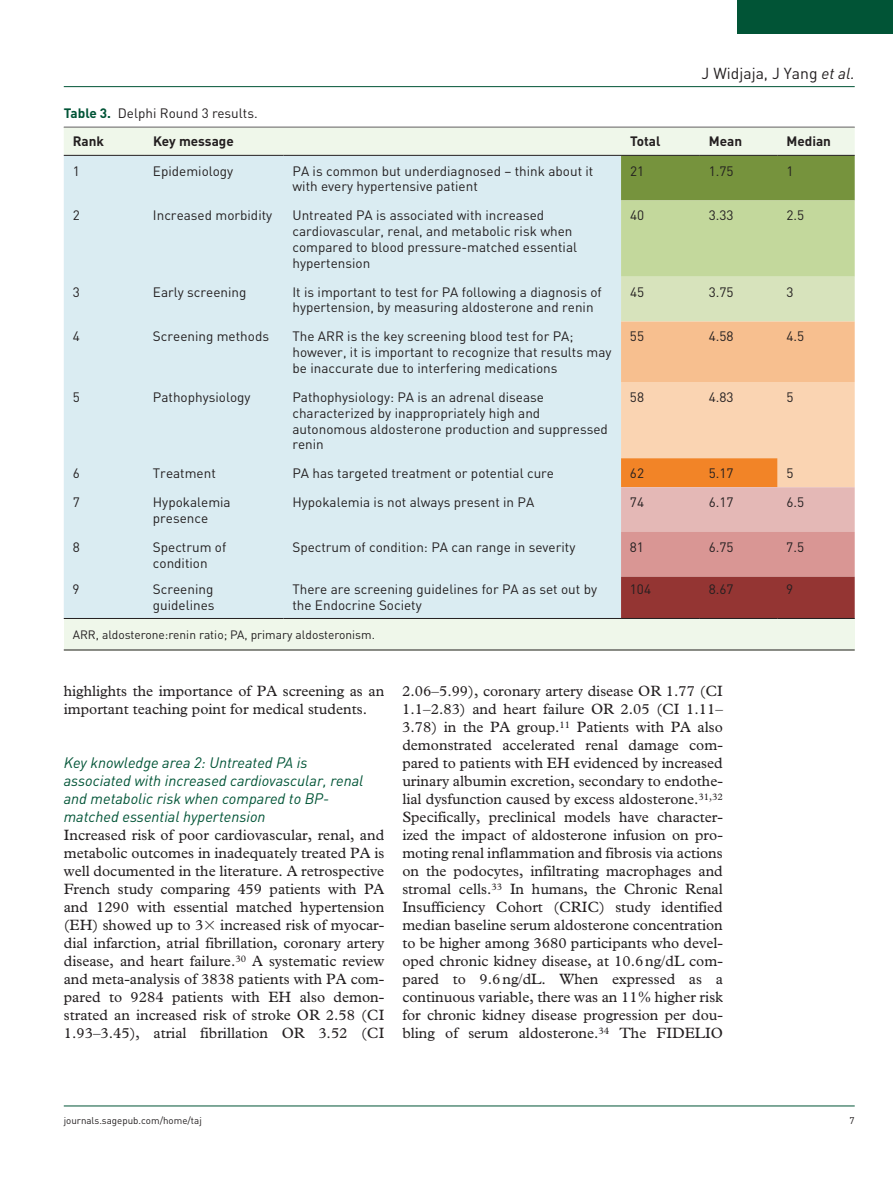
<style>
.page{position:relative;width:893px;height:1191px;background:#fff}
.page>*{position:absolute;margin:0;border:0;box-sizing:border-box;transform-origin:0 0}
.t1{font:15.75px "DIN";color:#231f20}
.t2{font:15px/18px "Plantin Std";color:#231f20;text-align:justify}
.t3{font:italic 15px/18px "DIN";color:#015436}
.t4{font:13.5px/15.8px "DIN";color:#231f20}
.t5{font:700 13.5px "DIN";color:#231f20}
.t6{font:12px "DIN";color:#231f20}
.t7{font:9.75px "DIN";color:#231f20}
.s1{font-style:italic}
.s2{font-weight:700;color:#015436}
.s3{font-weight:700}
</style>
<div class="page">
<hr style="left:64px;top:86px;width:791px;height:1px;background:#015436">
<hr style="left:64px;top:1105px;width:791px;height:1px;background:#015436">
<div style="left:738px;top:0;width:155px;height:34px;background:#015436"></div>
<div style="left:64px;top:618px;width:791px;height:32px;background:#eff7ea"></div>
<hr style="left:64px;top:127px;width:791px;height:1px;background:#231f20">
<hr style="left:64px;top:649px;width:791px;height:1px;background:#231f20">
<svg style="left:64px;top:128px;width:791px;height:490px;background:#d8dcd5"></svg>
<hr style="left:64px;top:155px;width:80px;height:1px;background:#231f20">
<hr style="left:144px;top:155px;width:140px;height:1px;background:#231f20">
<hr style="left:284px;top:155px;width:337px;height:1px;background:#231f20">
<hr style="left:621px;top:155px;width:79px;height:1px;background:#231f20">
<hr style="left:700px;top:155px;width:77px;height:1px;background:#231f20">
<hr style="left:777px;top:155px;width:78px;height:1px;background:#231f20">
<hr style="left:64px;top:618px;width:80px;height:1px;background:#231f20">
<hr style="left:144px;top:618px;width:140px;height:1px;background:#231f20">
<hr style="left:284px;top:618px;width:337px;height:1px;background:#231f20">
<hr style="left:621px;top:618px;width:79px;height:1px;background:#231f20">
<hr style="left:700px;top:618px;width:77px;height:1px;background:#231f20">
<hr style="left:777px;top:618px;width:78px;height:1px;background:#231f20">
<p class="t1" style="left:702px;top:63px;width:155px">J Widjaja, J Yang <span class="s1">et al.</span></p>
<p class="t4" style="left:73px;top:98px;width:186px;line-height:28.5px;text-indent:-9px"><span class="s2">Table 3.</span> Delphi Round 3 results.<br><span class="s3">Rank</span></p>
<p class="t5" style="left:153px;top:133px;width:82px">Key message</p>
<p class="t5" style="left:630px;top:133px;width:32px">Total</p>
<p class="t5" style="left:709px;top:133px;width:35px">Mean</p>
<p class="t5" style="left:786px;top:133px;width:46px">Median</p>
<p class="t4" style="left:73px;top:163px;width:9px">1</p>
<p class="t4" style="left:153px;top:163px;width:82px">Epidemiology</p>
<p class="t4" style="left:292px;top:163px;width:302px">PA is common but underdiagnosed – think about it with every hypertensive patient</p>
<p class="t4" style="left:630px;top:163px;width:16px">21</p>
<p class="t4" style="left:709px;top:163px;width:26px">1.75</p>
<p class="t4" style="left:786px;top:163px;width:9px">1</p>
<p class="t4" style="left:73px;top:207px;width:9px">2</p>
<p class="t4" style="left:153px;top:207px;width:121px">Increased morbidity</p>
<p class="t4" style="left:292px;top:207px;width:286px">Untreated PA is associated with increased cardiovascular, renal, and metabolic risk when compared to blood pressure-matched essential hypertension</p>
<p class="t4" style="left:630px;top:207px;width:16px">40</p>
<p class="t4" style="left:709px;top:207px;width:26px">3.33</p>
<p class="t4" style="left:786px;top:207px;width:19px">2.5</p>
<p class="t4" style="left:73px;top:284px;width:9px">3</p>
<p class="t4" style="left:153px;top:284px;width:95px">Early screening</p>
<p class="t4" style="left:292px;top:284px;width:311px">It is important to test for PA following a diagnosis of hypertension, by measuring aldosterone and renin</p>
<p class="t4" style="left:630px;top:284px;width:16px">45</p>
<p class="t4" style="left:709px;top:284px;width:26px">3.75</p>
<p class="t4" style="left:786px;top:284px;width:9px">3</p>
<p class="t4" style="left:73px;top:328px;width:9px">4</p>
<p class="t4" style="left:153px;top:328px;width:118px">Screening methods</p>
<p class="t4" style="left:292px;top:328px;width:321px">The ARR is the key screening blood test for PA; however, it is important to recognize that results may be inaccurate due to interfering medications</p>
<p class="t4" style="left:630px;top:328px;width:16px">55</p>
<p class="t4" style="left:709px;top:328px;width:26px">4.58</p>
<p class="t4" style="left:786px;top:328px;width:19px">4.5</p>
<p class="t4" style="left:73px;top:389px;width:9px">5</p>
<p class="t4" style="left:153px;top:389px;width:99px">Pathophysiology</p>
<p class="t4" style="left:292px;top:389px;width:317px">Pathophysiology: PA is an adrenal disease characterized by inappropriately high and autonomous aldosterone production and suppressed renin</p>
<p class="t4" style="left:630px;top:389px;width:16px">58</p>
<p class="t4" style="left:709px;top:389px;width:26px">4.83</p>
<p class="t4" style="left:786px;top:389px;width:9px">5</p>
<p class="t4" style="left:73px;top:465px;width:9px">6</p>
<p class="t4" style="left:153px;top:465px;width:64px">Treatment</p>
<p class="t4" style="left:292px;top:465px;width:263px">PA has targeted treatment or potential cure</p>
<p class="t4" style="left:630px;top:465px;width:16px">62</p>
<p class="t4" style="left:709px;top:465px;width:26px">5.17</p>
<p class="t4" style="left:786px;top:465px;width:9px">5</p>
<p class="t4" style="left:73px;top:494px;width:9px">7</p>
<p class="t4" style="left:153px;top:494px;width:79px">Hypokalemia presence</p>
<p class="t4" style="left:292px;top:494px;width:243px">Hypokalemia is not always present in PA</p>
<p class="t4" style="left:630px;top:494px;width:16px">74</p>
<p class="t4" style="left:709px;top:494px;width:26px">6.17</p>
<p class="t4" style="left:786px;top:494px;width:19px">6.5</p>
<p class="t4" style="left:73px;top:539px;width:9px">8</p>
<p class="t4" style="left:153px;top:539px;width:75px">Spectrum of condition</p>
<p class="t4" style="left:292px;top:539px;width:284px">Spectrum of condition: PA can range in severity</p>
<p class="t4" style="left:630px;top:539px;width:16px">81</p>
<p class="t4" style="left:709px;top:539px;width:26px">6.75</p>
<p class="t4" style="left:786px;top:539px;width:19px">7.5</p>
<p class="t4" style="left:73px;top:581px;width:9px">9</p>
<p class="t4" style="left:153px;top:581px;width:63px">Screening guidelines</p>
<p class="t4" style="left:292px;top:581px;width:306px">There are screening guidelines for PA as set out by the Endocrine Society</p>
<p class="t4" style="left:630px;top:581px;width:23px">104</p>
<p class="t4" style="left:709px;top:581px;width:26px">8.67</p>
<p class="t4" style="left:786px;top:581px;width:9px">9</p>
<p class="t6" style="left:73px;top:627px;width:304px">ARR, aldosterone:renin ratio; PA, primary aldosteronism.</p>
<p class="t2" style="left:64px;top:682px;width:322px">highlights the importance of PA screening as an important teaching point for medical students.</p>
<p class="t3" style="left:64px;top:753px;width:301px">Key knowledge area 2: Untreated PA is associated with increased cardiovascular, renal and metabolic risk when compared to BP&shy;matched essential hypertension</p>
<p class="t2" style="left:64px;top:826px;width:322px">Increased risk of poor cardiovascular, renal, and metabolic outcomes in inadequately treated PA is well documented in the literature. A retrospective French study comparing 459 patients with PA and 1290 with essential matched hypertension (EH) showed up to 3 increased risk of myocar&shy;dial infarction, atrial fibrillation, coronary artery disease, and heart failure.<sup>30</sup> A systematic review and meta-analysis of 3838 patients with PA com&shy;pared to 9284 patients with EH also demon&shy;strated an increased risk of stroke OR 2.58 (CI 1.93–3.45), atrial fibrillation OR 3.52 (CI</p>
<p class="t2" style="left:402px;top:682px;width:322px">2.06–5.99), coronary artery disease OR 1.77 (CI 1.1–2.83) and heart failure OR 2.05 (CI 1.11– 3.78) in the PA group.<sup>11</sup> Patients with PA also demonstrated accelerated renal damage com&shy;pared to patients with EH evidenced by increased urinary albumin excretion, secondary to endothe&shy;lial dysfunction caused by excess aldosterone.<sup>31,32<br></sup>Specifically, preclinical models have character&shy;ized the impact of aldosterone infusion on pro&shy;moting renal inflammation and fibrosis via actions on the podocytes, infiltrating macrophages and stromal cells.<sup>33</sup> In humans, the Chronic Renal Insufficiency Cohort (CRIC) study identified median baseline serum aldosterone concentration to be higher among 3680 participants who devel&shy;oped chronic kidney disease, at 10.6ng/dL com&shy;pared to 9.6ng/dL. When expressed as a continuous variable, there was an 11% higher risk for chronic kidney disease progression per dou&shy;bling of serum aldosterone.<sup>34</sup> The FIDELIO</p>
<p class="t7" style="left:64px;top:1114px;width:140px">journals.sagepub.com/home/taj</p>
<p class="t7" style="left:850px;top:1114px;width:7px">7</p>
</div>
